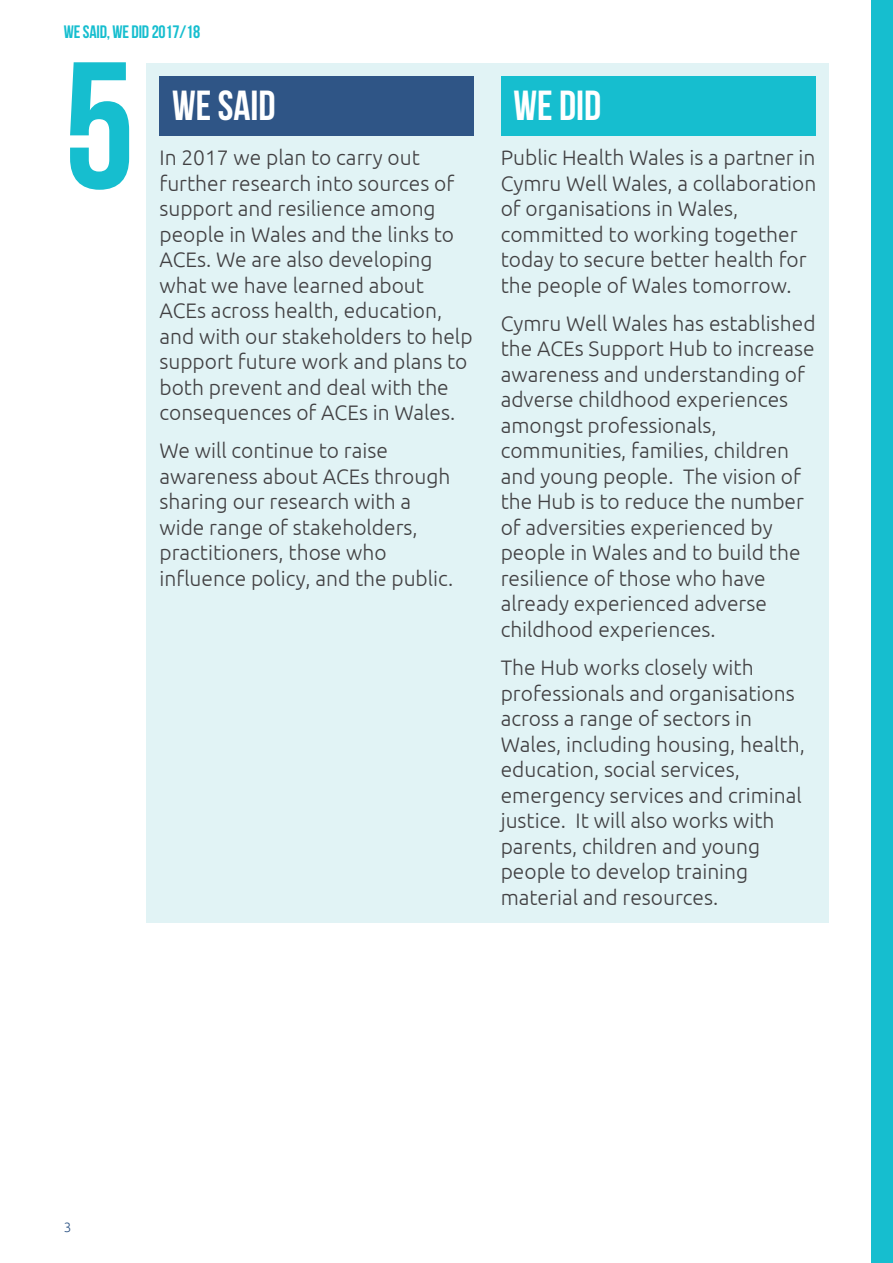
<style>
.page{position:relative;width:893px;height:1263px;background:#fff}
.page>*{position:absolute;margin:0;border:0;box-sizing:border-box;transform-origin:0 0}
.t1{font:700 180px "Bebas Neue";color:#16becf}
.t2{font:700 42px "Bebas Neue";color:#fff}
.t3{font:300 21px/25.5px "Ubuntu";color:#414042}
.t4{font:700 18px "Bebas Neue";letter-spacing:-.01em;color:#16becf}
.t5{font:300 13.5px "Ubuntu";color:#2f5586}
</style>
<div class="page">
<div style="left:147px;top:64px;width:682px;height:859px;background:#e1f3f5"></div>
<div style="left:159px;top:76px;width:315px;height:59px;background:#2f5586"></div>
<div style="left:501px;top:76px;width:314px;height:59px;background:#16becf"></div>
<div style="left:872px;top:0;width:21px;height:1263px;background:#16becf"></div>
<p class="t4" style="left:64px;top:22px;width:138px">WE SAID, WE DID 2017/18</p>
<h1 class="t1" style="left:64px;top:27px;width:73px">5</h1>
<h2 class="t2" style="left:172px;top:83px;width:105px">WE SAID</h2>
<p class="t3" style="left:159px;top:144px;width:315px">In 2017 we plan to carry out further research into sources of support and resilience among people in Wales and the links to<br>ACEs. We are also developing what we have learned about<br>ACEs across health, education, and with our stakeholders to help support future work and plans to both prevent and deal with the consequences of ACEs in Wales.</p>
<p class="t3" style="left:159px;top:438px;width:295px">We will continue to raise awareness about ACEs through sharing our research with a wide range of stakeholders, practitioners, those who influence policy, and the public.</p>
<h2 class="t2" style="left:513px;top:83px;width:89px">WE DID</h2>
<p class="t3" style="left:501px;top:144px;width:317px">Public Health Wales is a partner in<br>Cymru Well Wales, a collaboration of organisations in Wales, committed to working together today to secure better health for the people of Wales tomorrow.</p>
<p class="t3" style="left:501px;top:310px;width:316px">Cymru Well Wales has established the ACEs Support Hub to increase awareness and understanding of adverse childhood experiences amongst professionals, communities, families, children and young people. The vision of the Hub is to reduce the number of adversities experienced by people in Wales and to build the resilience of those who have already experienced adverse childhood experiences.</p>
<p class="t3" style="left:501px;top:654px;width:306px">The Hub works closely with professionals and organisations across a range of sectors in<br>Wales, including housing, health, education, social services, emergency services and criminal justice. It will also works with parents, children and young people to develop training material and resources.</p>
<p class="t5" style="left:64px;top:1219px;width:9px">3</p>
</div>
